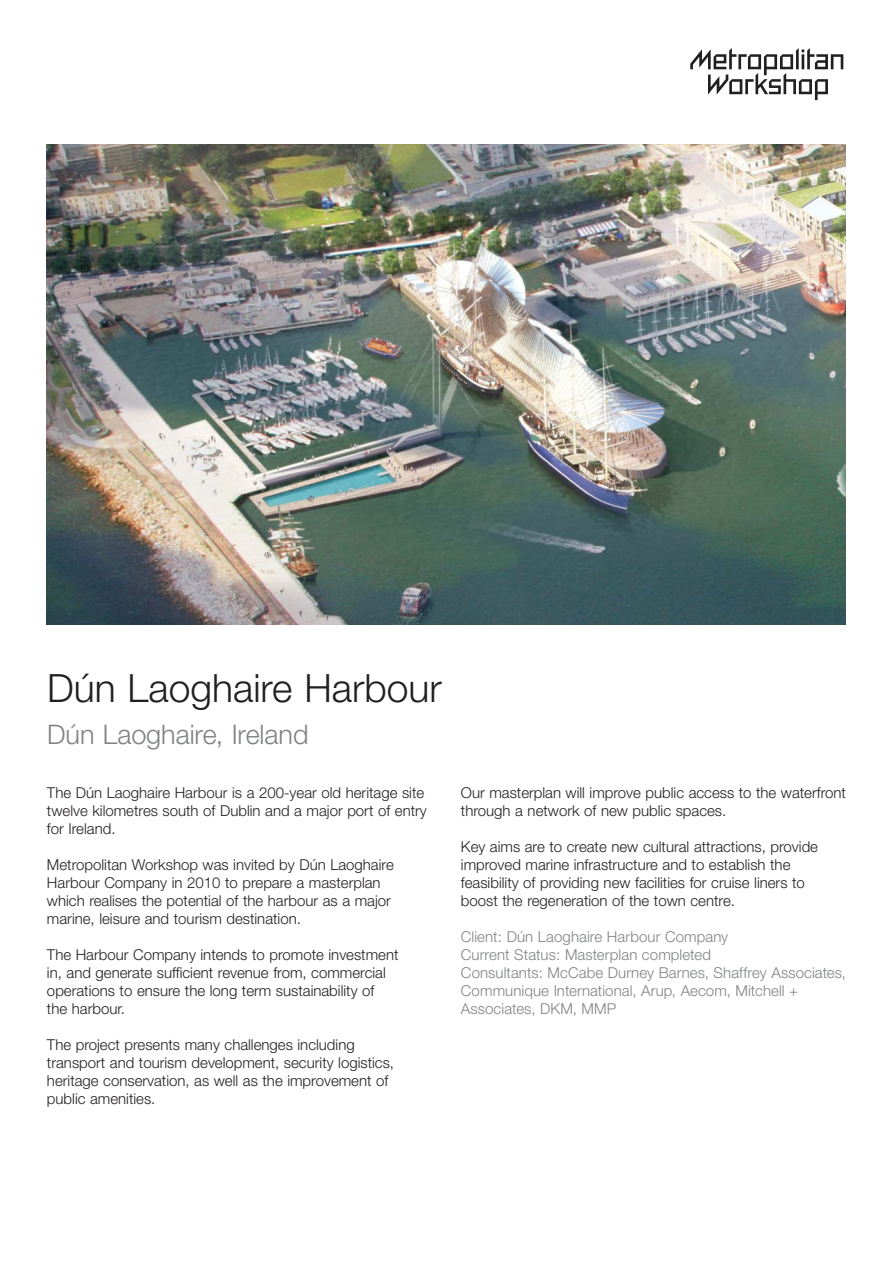
<style>
.page{position:relative;width:893px;height:1263px;background:#fff}
.page>*{position:absolute;margin:0;border:0;box-sizing:border-box;transform-origin:0 0}
.t1{font:300 39px "Helvetica Neue";color:#231f20}
.t2{font:300 27px "Helvetica Neue";color:#808285}
.t3{font:300 15px/18px "Helvetica Neue";color:#231f20}
.t4{font:300 15px/18px "Helvetica Neue";letter-spacing:.005em;color:#808285}
</style>
<div class="page">
<svg style="left:690px;top:48px;width:153px;height:52px"></svg>
<img style="left:46px;top:144px;width:800px;height:480px">
<h1 class="t1" style="left:47px;top:674px;width:396px">Dún Laoghaire Harbour</h1>
<h2 class="t2" style="left:47px;top:725px;width:263px">Dún Laoghaire, Ireland</h2>
<p class="t3" style="left:47px;top:786px;width:381px">The Dún Laoghaire Harbour is a 200-year old heritage site twelve kilometres south of Dublin and a major port of entry for Ireland.</p>
<p class="t3" style="left:47px;top:858px;width:348px">Metropolitan Workshop was invited by Dún Laoghaire Harbour Company in 2010 to prepare a masterplan which realises the potential of the harbour as a major marine, leisure and tourism destination.</p>
<p class="t3" style="left:47px;top:948px;width:353px">The Harbour Company intends to promote investment in, and generate sufficient revenue from, commercial operations to ensure the long term sustainability of<br>the harbour.</p>
<p class="t3" style="left:47px;top:1038px;width:349px">The project presents many challenges including transport and tourism development, security logistics, heritage conservation, as well as the improvement of public amenities.</p>
<p class="t3" style="left:461px;top:786px;width:387px">Our masterplan will improve public access to the waterfront through a network of new public spaces.</p>
<p class="t3" style="left:461px;top:840px;width:359px">Key aims are to create new cultural attractions, provide improved marine infrastructure and to establish the feasibility of providing new facilities for cruise liners to boost the regeneration of the town centre.</p>
<p class="t4" style="left:461px;top:930px;width:387px">Client: Dún Laoghaire Harbour Company<br>Current Status: Masterplan completed<br>Consultants: McCabe Durney Barnes, Shaffrey Associates, Communique International, Arup, Aecom, Mitchell + Associates, DKM, MMP</p>
</div>
